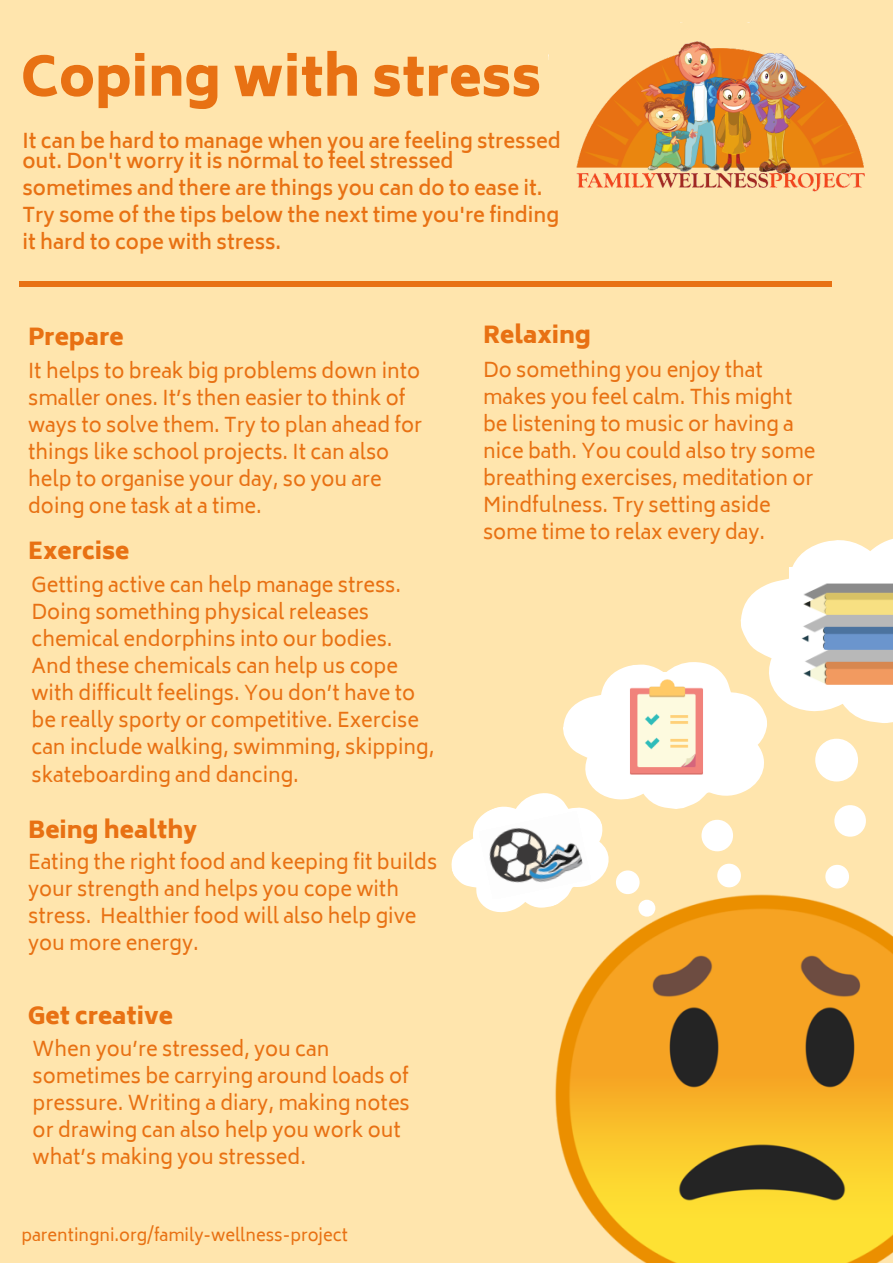
<style>
.page{position:relative;width:893px;height:1263px;background:#ffe5ad}
.page>*{position:absolute;margin:0;border:0;box-sizing:border-box;transform-origin:0 0}
.t1{font:800 52.95px "Biryani";color:#e87113}
.t2{font:800 23.25px "Biryani";color:#e87113}
.t3{font:19.8px/27px "Biryani";color:#e87113}
.t4{font:600 19.8px/27px "Biryani";color:#e87113}
.t5{font:16.5px "Biryani";color:#e87113}
</style>
<div class="page">
<img style="left:548px;top:41px;width:317px;height:151px">
<div style="left:19px;top:281px;width:812px;height:6px;background:#e87113"></div>
<img style="left:555px;top:936px;width:338px;height:327px">
<svg style="left:451px;top:539px;width:442px;height:397px"></svg>
<h1 class="t1" style="left:21px;top:46px;width:521px">Coping with stress</h1>
<p class="t4" style="left:23px;top:127px;width:540px">It can be hard to manage when you are feeling stressed</p>
<p class="t4" style="left:23px;top:147px;width:538px">out. Don't worry it is normal to feel stressed sometimes and there are things you can do to ease it.<br>Try some of the tips below the next time you're finding it hard to cope with stress.</p>
<p class="t2" style="left:28px;top:323px;width:97px">Prepare</p>
<p class="t3" style="left:28px;top:358px;width:396px">It helps to break big problems down into smaller ones. It’s then easier to think of ways to solve them. Try to plan ahead for things like school projects. It can also help to organise your day, so you are doing one task at a time.</p>
<p class="t2" style="left:28px;top:537px;width:103px">Exercise</p>
<p class="t3" style="left:32px;top:572px;width:404px">Getting active can help manage stress.<br>Doing something physical releases chemical endorphins into our bodies.<br>And these chemicals can help us cope with difficult feelings. You don’t have to be really sporty or competitive. Exercise can include walking, swimming, skipping, skateboarding and dancing.</p>
<p class="t2" style="left:28px;top:816px;width:171px">Being healthy</p>
<p class="t3" style="left:28px;top:849px;width:411px">Eating the right food and keeping fit builds your strength and helps you cope with stress. Healthier food will also help give you more energy.</p>
<p class="t2" style="left:28px;top:1002px;width:146px">Get creative</p>
<p class="t3" style="left:33px;top:1036px;width:379px">When you’re stressed, you can sometimes be carrying around loads of pressure. Writing a diary, making notes or drawing can also help you work out what’s making you stressed.</p>
<p class="t5" style="left:21px;top:1225px;width:328px">parentingni.org/family-wellness-project</p>
<p class="t2" style="left:483px;top:322px;width:110px">Relaxing</p>
<p class="t3" style="left:483px;top:357px;width:334px">Do something you enjoy that makes you feel calm. This might be listening to music or having a nice bath. You could also try some breathing exercises, meditation or<br>Mindfulness. Try setting aside some time to relax every day.</p>
</div>
